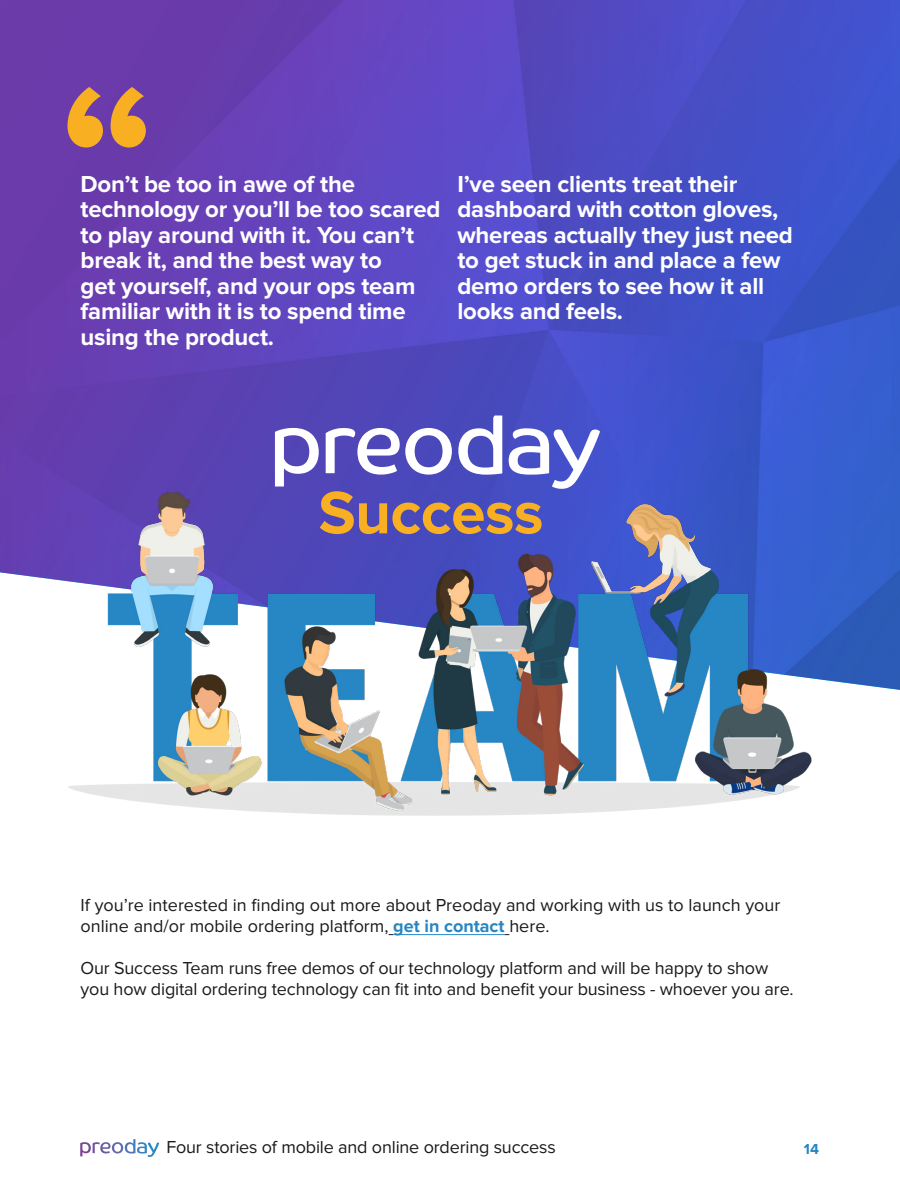
<style>
.page{position:relative;width:900px;height:1200px;background:#fff}
.page>*{position:absolute;margin:0;border:0;box-sizing:border-box;transform-origin:0 0}
.t1{font:700 62.1px "Proxima Nova";letter-spacing:-.01em;color:#f9af22}
.t2{font:700 24px/25.5px "Proxima Nova";letter-spacing:-.01em;color:#fff}
.t3{font:18px/21px "Proxima Nova";letter-spacing:-.01em;color:#1a1a1a}
.t4{font:700 15px "Proxima Nova";color:#2686c4}
.s1{font-weight:700;color:#2686c4}
</style>
<div class="page">
<img style="left:100px;top:1139px;width:35px;height:15px">
<img style="left:0;top:0;width:900px;height:690px">
<hr style="left:393px;top:934px;width:112px;height:1px;background:#2686c4">
<svg style="left:275px;top:416px;width:325px;height:59px"></svg>
<img style="left:46px;top:475px;width:783px;height:341px">
<svg style="left:68px;top:87px;width:78px;height:61px;background:#bd7e5a"></svg>
<h2 class="t2" style="left:81px;top:172px;width:362px">Don’t be too in awe of the technology or you’ll be too scared to play around with it. You can’t break it, and the best way to<br>get yourself, and your ops team familiar with it is to spend time using the product.</h2>
<h2 class="t2" style="left:457px;top:172px;width:337px">I’ve seen clients treat their dashboard with cotton gloves, whereas actually they just need to get stuck in and place a few demo orders to see how it all looks and feels.</h2>
<h1 class="t1" style="left:318px;top:477px;width:227px">Success</h1>
<p class="t3" style="left:81px;top:895px;width:701px">If you’re interested in finding out more about Preoday and working with us to launch your online and/or mobile ordering platform, <span class="s1">get in contact</span> here.</p>
<p class="t3" style="left:81px;top:958px;width:715px">Our Success Team runs free demos of our technology platform and will be happy to show you how digital ordering technology can fit into and benefit your business - whoever you are.</p>
<p class="t3" style="left:166px;top:1138px;width:391px">Four stories of mobile and online ordering success</p>
<p class="t4" style="left:804px;top:1140px;width:17px">14</p>
</div>
